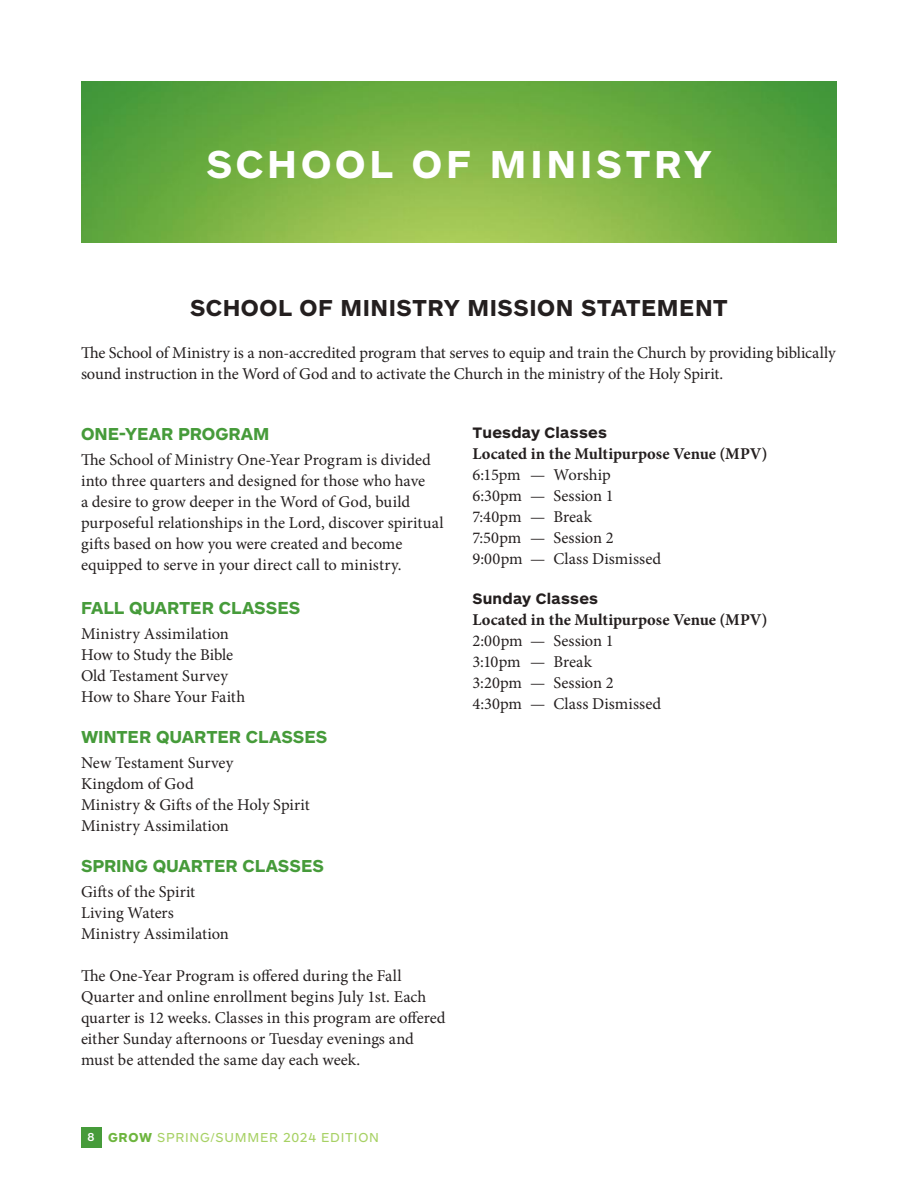
<style>
.page{position:relative;width:918px;height:1188px;background:#fff}
.page>*{position:absolute;margin:0;border:0;box-sizing:border-box;transform-origin:0 0}
.t1{font:700 40.5px "ARS Maquette Pro";letter-spacing:.095em;color:#fff}
.t2{font:700 24px "ARS Maquette Pro";letter-spacing:.02em;color:#241f1f}
.t3{font:700 18px "ARS Maquette Pro";color:#469b3a}
.t4{font:16.5px/21px "Minion Pro";color:#241f1f}
.t5{font:700 16.5px "Minion Pro";color:#241f1f}
.t6{font:700 15.75px "ARS Maquette Pro";letter-spacing:.015em;color:#241f1f}
.t7{font:13.5px "ARS Maquette Pro";letter-spacing:.055em;color:#a7d164}
.s1{font-weight:500;font-size:12px;color:#fff}
.s2{font-weight:700;color:#6db53e}
</style>
<div class="page">
<div style="left:81px;top:1127px;width:20px;height:21px;background:#469b3a"></div>
<img style="left:81px;top:81px;width:756px;height:162px">
<h1 class="t1" style="left:206px;top:138px;width:507px">SCHOOL OF MINISTRY</h1>
<h2 class="t2" style="left:190px;top:292px;width:539px">SCHOOL OF MINISTRY MISSION STATEMENT</h2>
<p class="t4" style="left:81px;top:343px;width:756px">The School of Ministry is a non-accredited program that serves to equip and train the Church by providing biblically sound instruction in the Word of God and to activate the Church in the ministry of the Holy Spirit.</p>
<p class="t3" style="left:81px;top:422px;width:190px">ONE-YEAR PROGRAM</p>
<p class="t4" style="left:81px;top:449px;width:364px">The School of Ministry One-Year Program is divided into three quarters and designed for those who have<br>a desire to grow deeper in the Word of God, build purposeful relationships in the Lord, discover spiritual gifts based on how you were created and become equipped to serve in your direct call to ministry.</p>
<p class="t3" style="left:81px;top:596px;width:221px">FALL QUARTER CLASSES</p>
<p class="t4" style="left:81px;top:623px;width:166px">Ministry Assimilation<br>How to Study the Bible<br>Old Testament Survey<br>How to Share Your Faith</p>
<p class="t3" style="left:81px;top:725px;width:248px">WINTER QUARTER CLASSES</p>
<p class="t4" style="left:81px;top:752px;width:230px">New Testament Survey<br>Kingdom of God<br>Ministry &amp; Gifts of the Holy Spirit<br>Ministry Assimilation</p>
<p class="t3" style="left:81px;top:854px;width:244px">SPRING QUARTER CLASSES</p>
<p class="t4" style="left:81px;top:881px;width:149px">Gifts of the Spirit<br>Living Waters<br>Ministry Assimilation</p>
<p class="t4" style="left:81px;top:965px;width:366px">The One-Year Program is offered during the Fall Quarter and online enrollment begins July 1st. Each quarter is 12 weeks. Classes in this program are offered either Sunday afternoons or Tuesday evenings and must be attended the same day each week.</p>
<p class="t7" style="left:88px;top:1129px;width:293px"><span class="s1">8</span> <span class="s2">GROW</span> SPRING/SUMMER 2024 EDITION</p>
<p class="t6" style="left:472px;top:422px;width:136px">Tuesday Classes</p>
<p class="t5" style="left:472px;top:442px;width:296px">Located in the Multipurpose Venue (MPV)</p>
<p class="t4" style="left:472px;top:464px;width:190px">6:15pm — Worship<br>6:30pm — Session 1<br>7:40pm — Break<br>7:50pm — Session 2<br>9:00pm — Class Dismissed</p>
<p class="t6" style="left:472px;top:589px;width:127px">Sunday Classes</p>
<p class="t5" style="left:472px;top:608px;width:296px">Located in the Multipurpose Venue (MPV)</p>
<p class="t4" style="left:472px;top:631px;width:190px">2:00pm — Session 1<br>3:10pm — Break<br>3:20pm — Session 2<br>4:30pm — Class Dismissed</p>
</div>
